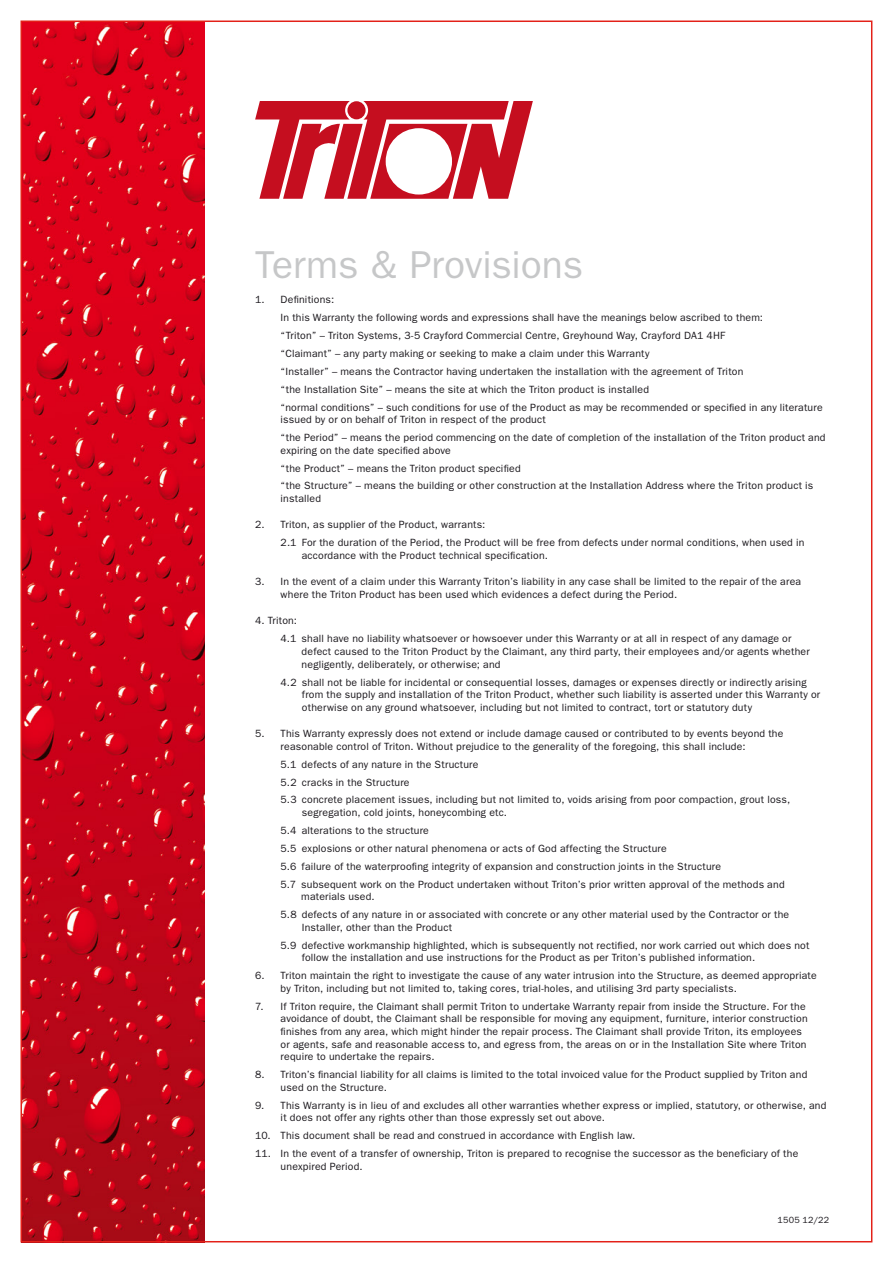
<style>
.page{position:relative;width:893px;height:1263px;background:#fff}
.page>*{position:absolute;margin:0;border:0;box-sizing:border-box;transform-origin:0 0}
.t1{font:39px "ITC Franklin Gothic Std";letter-spacing:-.005em;color:#c6c7c8}
.t2{font:10.5px/12.6px "ITC Franklin Gothic Std";letter-spacing:.02em;color:#1a171c}
.t3{font:9px "ITC Franklin Gothic Std";letter-spacing:.025em;color:#1a171c}
</style>
<div class="page">
<img style="left:21px;top:24px;width:183px;height:1219px">
<svg style="left:255px;top:101px;width:278px;height:98px"></svg>
<div style="left:347px;top:101px;width:19px;height:18px;background:#c50e1f;border-radius:50%"></div>
<p class="t1" style="left:255px;top:242px;width:329px">Terms &amp; Provisions</p>
<p class="t2" style="left:255px;top:293px;width:81px">1. Definitions:</p>
<p class="t2" style="left:281px;top:311px;width:484px">In this Warranty the following words and expressions shall have the meanings below ascribed to them:</p>
<p class="t2" style="left:281px;top:329px;width:446px">“Triton” – Triton Systems, 3-5 Crayford Commercial Centre, Greyhound Way, Crayford DA1 4HF</p>
<p class="t2" style="left:281px;top:347px;width:370px">“Claimant” – any party making or seeking to make a claim under this Warranty</p>
<p class="t2" style="left:281px;top:365px;width:464px">“Installer” – means the Contractor having undertaken the installation with the agreement of Triton</p>
<p class="t2" style="left:281px;top:383px;width:370px">“the Installation Site” – means the site at which the Triton product is installed</p>
<p class="t2" style="left:281px;top:401px;width:544px">“normal conditions” – such conditions for use of the Product as may be recommended or specified in any literature issued by or on behalf of Triton in respect of the product</p>
<p class="t2" style="left:281px;top:431px;width:546px">“the Period” – means the period commencing on the date of completion of the installation of the Triton product and expiring on the date specified above</p>
<p class="t2" style="left:281px;top:462px;width:242px">“the Product” – means the Triton product specified</p>
<p class="t2" style="left:281px;top:480px;width:534px">“the Structure” – means the building or other construction at the Installation Address where the Triton product is installed</p>
<p class="t2" style="left:255px;top:519px;width:232px">2. Triton, as supplier of the Product, warrants:</p>
<p class="t2" style="left:302px;top:537px;width:504px;text-indent:-21px">2.1 For the duration of the Period, the Product will be free from defects under normal conditions, when used in accordance with the Product technical specification.</p>
<p class="t2" style="left:281px;top:576px;width:522px;text-indent:-26px">3. In the event of a claim under this Warranty Triton’s liability in any case shall be limited to the repair of the area where the Triton Product has been used which evidences a defect during the Period.</p>
<p class="t2" style="left:255px;top:615px;width:43px">4. Triton:</p>
<p class="t2" style="left:302px;top:633px;width:510px;text-indent:-21px">4.1 shall have no liability whatsoever or howsoever under this Warranty or at all in respect of any damage or defect caused to the Triton Product by the Claimant, any third party, their employees and/or agents whether negligently, deliberately, or otherwise; and</p>
<p class="t2" style="left:302px;top:676px;width:520px;text-indent:-21px">4.2 shall not be liable for incidental or consequential losses, damages or expenses directly or indirectly arising from the supply and installation of the Triton Product, whether such liability is asserted under this Warranty or otherwise on any ground whatsoever, including but not limited to contract, tort or statutory duty</p>
<p class="t2" style="left:281px;top:727px;width:504px;text-indent:-26px">5. This Warranty expressly does not extend or include damage caused or contributed to by events beyond the reasonable control of Triton. Without prejudice to the generality of the foregoing, this shall include:</p>
<p class="t2" style="left:281px;top:758px;width:199px">5.1 defects of any nature in the Structure</p>
<p class="t2" style="left:281px;top:776px;width:130px">5.2 cracks in the Structure</p>
<p class="t2" style="left:302px;top:794px;width:490px;text-indent:-21px">5.3 concrete placement issues, including but not limited to, voids arising from poor compaction, grout loss, segregation, cold joints, honeycombing etc.</p>
<p class="t2" style="left:281px;top:824px;width:150px">5.4 alterations to the structure</p>
<p class="t2" style="left:281px;top:842px;width:388px">5.5 explosions or other natural phenomena or acts of God affecting the Structure</p>
<p class="t2" style="left:281px;top:860px;width:442px">5.6 failure of the waterproofing integrity of expansion and construction joints in the Structure</p>
<p class="t2" style="left:301px;top:878px;width:485px;text-indent:-21px">5.7 subsequent work on the Product undertaken without Triton’s prior written approval of the methods and materials used.</p>
<p class="t2" style="left:302px;top:908px;width:489px;text-indent:-21px">5.8 defects of any nature in or associated with concrete or any other material used by the Contractor or the<br>Installer, other than the Product</p>
<p class="t2" style="left:302px;top:939px;width:509px;text-indent:-21px">5.9 defective workmanship highlighted, which is subsequently not rectified, nor work carried out which does not follow the installation and use instructions for the Product as per Triton’s published information.</p>
<p class="t2" style="left:281px;top:969px;width:538px;text-indent:-26px">6. Triton maintain the right to investigate the cause of any water intrusion into the Structure, as deemed appropriate by Triton, including but not limited to, taking cores, trial-holes, and utilising 3rd party specialists.</p>
<p class="t2" style="left:281px;top:1000px;width:529px;text-indent:-26px">7. If Triton require, the Claimant shall permit Triton to undertake Warranty repair from inside the Structure. For the avoidance of doubt, the Claimant shall be responsible for moving any equipment, furniture, interior construction finishes from any area, which might hinder the repair process. The Claimant shall provide Triton, its employees or agents, safe and reasonable access to, and egress from, the areas on or in the Installation Site where Triton require to undertake the repairs.</p>
<p class="t2" style="left:281px;top:1068px;width:528px;text-indent:-26px">8. Triton’s financial liability for all claims is limited to the total invoiced value for the Product supplied by Triton and used on the Structure.</p>
<p class="t2" style="left:281px;top:1099px;width:547px;text-indent:-26px">9. This Warranty is in lieu of and excludes all other warranties whether express or implied, statutory, or otherwise, and it does not offer any rights other than those expressly set out above.</p>
<p class="t2" style="left:255px;top:1129px;width:382px">10. This document shall be read and construed in accordance with English law.</p>
<p class="t2" style="left:281px;top:1147px;width:519px;text-indent:-26px">11. In the event of a transfer of ownership, Triton is prepared to recognise the successor as the beneficiary of the unexpired Period.</p>
<p class="t3" style="left:778px;top:1215px;width:53px">1505 12/22</p>
</div>
